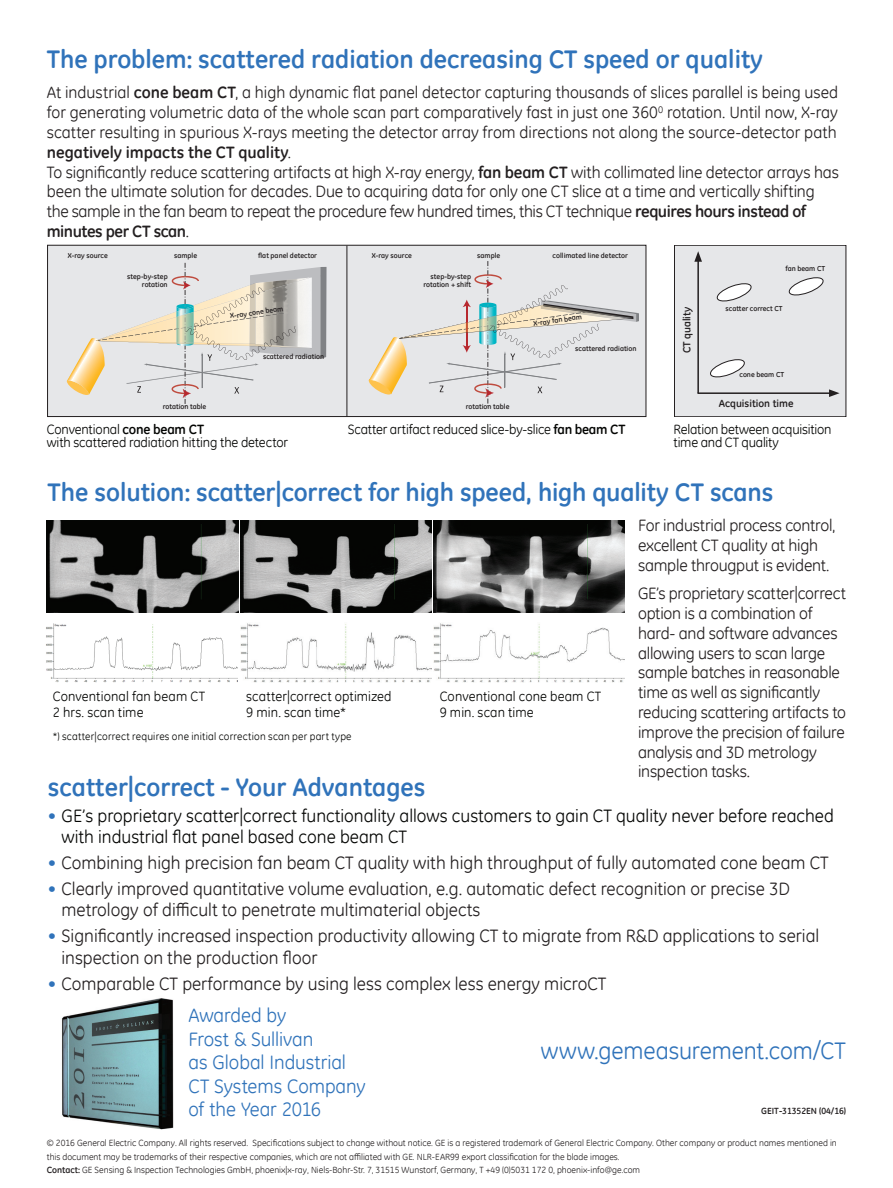
<style>
.page{position:relative;width:893px;height:1188px;background:#fff}
.page>*{position:absolute;margin:0;border:0;box-sizing:border-box;transform-origin:0 0}
.t1{font:700 25.5px "GE Inspira";color:#3073ba}
.t2{font:24px "GE Inspira";letter-spacing:-.005em;color:#3073ba}
.t3{font:19.5px/23.4px "GE Inspira";letter-spacing:-.005em;color:#3073ba}
.t4{font:18px/21.6px "GE Inspira";color:#231f20}
.t5{font:18px/21.6px "GE Inspira";color:#040503}
.t6{font:16.5px/19.8px "GE Inspira";letter-spacing:-.01em;color:#231f20}
.t7{font:13.5px/16.2px "GE Inspira";letter-spacing:-.005em;color:#040503}
.t8{font:10.5px "GE Inspira";letter-spacing:.02em;color:#040503}
.t9{font:700 10.5px "GE Inspira";color:#231f20}
.t10{font:9px/13.5px "GE Inspira";color:#231f20}
.t11{font:700 9px "GE Inspira";color:#231f20}
.t12{font:700 7.2px/8.4px "GE Inspira";color:#231f20;text-align:right}
.s1{font-weight:700}
.s2{color:#3073ba}
</style>
<div class="page">
<div style="left:48px;top:245px;width:598px;height:172px;background:#e6e7e9"></div>
<svg style="left:67px;top:263px;width:260px;height:143px"></svg>
<div style="left:47px;top:245px;width:599px;height:172px;border:1px solid #231f20"></div>
<svg style="left:368px;top:261px;width:270px;height:145px"></svg>
<hr style="left:347px;top:246px;width:1px;height:171px;background:#231f20">
<div style="left:674px;top:245px;width:172px;height:172px;background:#e6e7e9"></div>
<div style="left:674px;top:245px;width:172px;height:172px;border:1px solid #231f20"></div>
<hr style="left:697px;top:392px;width:134px;height:2px;background:#231f20">
<svg style="left:829px;top:389px;width:10px;height:8px"></svg>
<hr style="left:697px;top:259px;width:2px;height:134px;background:#231f20">
<svg style="left:694px;top:251px;width:8px;height:11px"></svg>
<svg style="left:710px;top:359px;width:35px;height:19px"></svg>
<svg style="left:716px;top:283px;width:36px;height:19px"></svg>
<svg style="left:788px;top:277px;width:36px;height:19px"></svg>
<img style="left:240px;top:520px;width:191px;height:93px">
<img style="left:434px;top:520px;width:191px;height:93px">
<img style="left:47px;top:520px;width:191px;height:93px">
<img style="left:46px;top:623px;width:191px;height:60px">
<img style="left:434px;top:623px;width:191px;height:60px">
<img style="left:240px;top:623px;width:191px;height:60px">
<img style="left:62px;top:998px;width:112px;height:132px">
<h1 class="t1" style="left:47px;top:42px;width:718px">The problem: scattered radiation decreasing CT speed or quality</h1>
<p class="t6" style="left:47px;top:82px;width:794px">At industrial <span class="s1">cone beam CT</span>, a high dynamic flat panel detector capturing thousands of slices parallel is being used for generating volumetric data of the whole scan part comparatively fast in just one 360<sup>0</sup> rotation. Until now, X-ray scatter resulting in spurious X-rays meeting the detector array from directions not along the source-detector path <span class="s1">negatively impacts the CT quality</span>.<br>To significantly reduce scattering artifacts at high X-ray energy, <span class="s1">fan beam CT</span> with collimated line detector arrays has been the ultimate solution for decades. Due to acquiring data for only one CT slice at a time and vertically shifting the sample in the fan beam to repeat the procedure few hundred times, this CT technique <span class="s1">requires hours instead of minutes per CT scan</span>.</p>
<p class="t12" style="left:68px;top:251px;width:41px">X-ray source</p>
<p class="t12" style="left:174px;top:251px;width:24px">sample</p>
<p class="t12" style="left:258px;top:251px;width:60px">flat panel detector</p>
<p class="t12" style="left:372px;top:251px;width:41px">X-ray source</p>
<p class="t12" style="left:477px;top:251px;width:24px">sample</p>
<p class="t12" style="left:553px;top:251px;width:77px">collimated line detector</p>
<p class="t12" style="left:127px;top:272px;width:42px">step-by-step rotation</p>
<p class="t12" style="left:424px;top:272px;width:49px">step-by-step rotation + shift</p>
<p class="t12" style="left:785px;top:264px;width:41px">fan beam CT</p>
<p class="t12" style="left:230px;top:312px;width:55px;rotate:-8deg">X-ray cone beam</p>
<p class="t12" style="left:263px;top:352px;width:63px">scattered radiation</p>
<p class="t12" style="left:533px;top:319px;width:50px;rotate:-8deg">X-ray fan beam</p>
<p class="t12" style="left:575px;top:344px;width:63px">scattered radiation</p>
<p class="t9" style="left:680px;top:353px;width:48px;rotate:-90deg">CT quality</p>
<p class="t12" style="left:725px;top:304px;width:58px">scatter correct CT</p>
<p class="t12" style="left:739px;top:370px;width:46px">cone beam CT</p>
<p class="t12" style="left:163px;top:402px;width:45px">rotation table</p>
<p class="t12" style="left:466px;top:402px;width:45px">rotation table</p>
<p class="t9" style="left:719px;top:397px;width:76px">Acquisition time</p>
<p class="t7" style="left:47px;top:422px;width:243px;line-height:13.5px">Conventional <span class="s1">cone beam CT<br></span>with scattered radiation hitting the detector</p>
<p class="t7" style="left:348px;top:420px;width:279px">Scatter artifact reduced slice-by-slice <span class="s1">fan beam CT</span></p>
<p class="t7" style="left:674px;top:422px;width:160px;line-height:13.5px">Relation between acquisition time and CT quality</p>
<h1 class="t1" style="left:48px;top:476px;width:727px">The solution: scatter|correct for high speed, high quality CT scans</h1>
<p class="t6" style="left:638px;top:515px;width:199px">For industrial process control, excellent CT quality at high sample througput is evident.</p>
<p class="t6" style="left:638px;top:583px;width:210px">GE’s proprietary scatter|correct option is a combination of hard- and software advances allowing users to scan large sample batches in reasonable time as well as significantly reducing scattering artifacts to improve the precision of failure analysis and 3D metrology inspection tasks.</p>
<p class="t7" style="left:246px;top:688px;width:147px">scatter|correct optimized<br>9 min. scan time*</p>
<p class="t7" style="left:440px;top:688px;width:163px">Conventional cone beam CT<br>9 min. scan time</p>
<p class="t7" style="left:53px;top:688px;width:154px">Conventional fan beam CT<br>2 hrs. scan time</p>
<p class="t8" style="left:53px;top:729px;width:300px">*) scatter|correct requires one initial correction scan per part type</p>
<h1 class="t1" style="left:48px;top:770px;width:379px">scatter|correct - Your Advantages</h1>
<p class="t5" style="left:61px;top:804px;width:774px;text-indent:-14px"><span class="s2">•</span> GE’s proprietary scatter|correct functionality allows customers to gain CT quality never before reached with industrial flat panel based cone beam CT</p>
<p class="t4" style="left:48px;top:852px;width:782px"><span class="s2">•</span> Combining high precision fan beam CT quality with high throughput of fully automated cone beam CT</p>
<p class="t4" style="left:61px;top:877px;width:730px;text-indent:-14px"><span class="s2">•</span> Clearly improved quantitative volume evaluation, e.g. automatic defect recognition or precise 3D metrology of difficult to penetrate multimaterial objects</p>
<p class="t4" style="left:61px;top:925px;width:759px;text-indent:-14px"><span class="s2">•</span> Significantly increased inspection productivity allowing CT to migrate from R&amp;D applications to serial inspection on the production floor</p>
<p class="t4" style="left:48px;top:972px;width:560px"><span class="s2">•</span> Comparable CT performance by using less complex less energy microCT</p>
<p class="t3" style="left:188px;top:1004px;width:179px">Awarded by<br>Frost &amp; Sullivan<br>as Global Industrial<br>CT Systems Company of the Year 2016</p>
<h2 class="t2" style="left:541px;top:1035px;width:307px">www.gemeasurement.com/CT</h2>
<p class="t11" style="left:761px;top:1105px;width:86px">GEIT-31352EN (04/16)</p>
<p class="t10" style="left:47px;top:1136px;width:791px">© 2016 General Electric Company. All rights reserved. Specifications subject to change without notice. GE is a registered trademark of General Electric Company. Other company or product names mentioned in this document may be trademarks of their respective companies, which are not affiliated with GE. NLR-EAR99 export classification for the blade images.<br><span class="s1">Contact:</span> GE Sensing &amp; Inspection Technologies GmbH, phoenix|x-ray, Niels-Bohr-Str. 7, 31515 Wunstorf, Germany, T +49 (0)5031 172 0, phoenix-info@ge.com</p>
</div>
